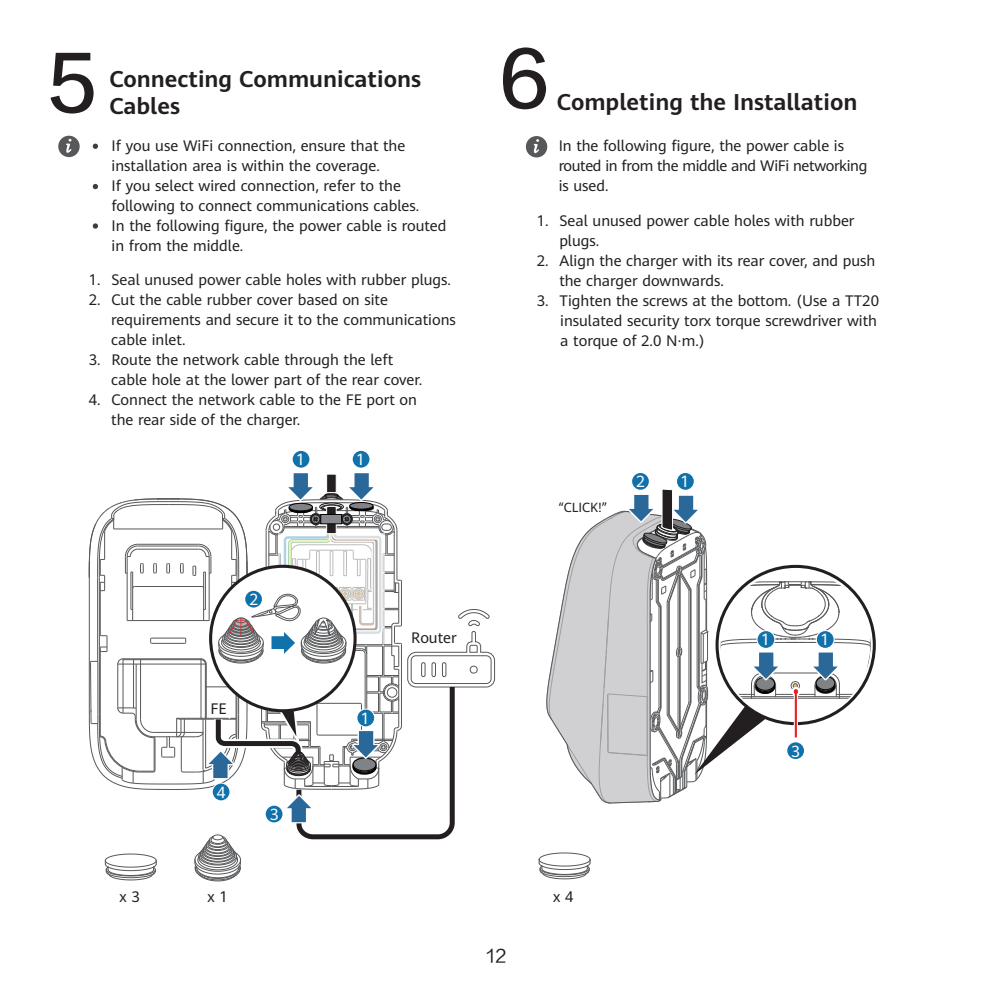
<style>
.page{position:relative;width:993px;height:993px;background:#fff}
.page>*{position:absolute;margin:0;border:0;box-sizing:border-box;transform-origin:0 0}
.t1{font:75px "FZLTZHJW GB1 0";color:#231f20}
.t2{font:700 22.5px "Huawei Sans";color:#231f20}
.t3{font:17.5px "FZLTHJW GB1 0";color:#231f20}
.t4{font:15.75px "Huawei Sans";color:#fff}
.t5{font:15px/20px "Huawei Sans";color:#231f20}
.t6{font:15px/20px "Huawei Sans";letter-spacing:-.02em;color:#231f20}
.t7{font:13px "Huawei Sans";color:#231f20}
</style>
<div class="page">
<svg style="left:58px;top:136px;width:22px;height:21px"></svg>
<svg style="left:525px;top:136px;width:22px;height:21px"></svg>
<svg style="left:93px;top:143px;width:5px;height:6px"></svg>
<svg style="left:93px;top:184px;width:5px;height:5px"></svg>
<svg style="left:93px;top:223px;width:5px;height:5px"></svg>
<svg style="left:291px;top:449px;width:19px;height:19px"></svg>
<div style="left:292px;top:451px;width:17px;height:16px;background:#1171aa;border-radius:50%"></div>
<svg style="left:351px;top:449px;width:19px;height:19px"></svg>
<div style="left:352px;top:451px;width:17px;height:16px;background:#1171aa;border-radius:50%"></div>
<svg style="left:675px;top:472px;width:19px;height:18px"></svg>
<div style="left:676px;top:473px;width:17px;height:16px;background:#1171aa;border-radius:50%"></div>
<svg style="left:538px;top:852px;width:52px;height:27px"></svg>
<svg style="left:89px;top:473px;width:406px;height:408px"></svg>
<svg style="left:546px;top:488px;width:324px;height:315px"></svg>
<svg style="left:356px;top:708px;width:19px;height:19px"></svg>
<div style="left:357px;top:709px;width:17px;height:17px;background:#1171aa;border-radius:50%"></div>
<svg style="left:244px;top:589px;width:19px;height:19px"></svg>
<div style="left:245px;top:590px;width:17px;height:17px;background:#1171aa;border-radius:50%"></div>
<svg style="left:631px;top:472px;width:18px;height:18px"></svg>
<div style="left:632px;top:473px;width:16px;height:16px;background:#1171aa;border-radius:50%"></div>
<svg style="left:212px;top:782px;width:18px;height:19px"></svg>
<div style="left:213px;top:783px;width:16px;height:17px;background:#1171aa;border-radius:50%"></div>
<svg style="left:756px;top:630px;width:19px;height:18px"></svg>
<div style="left:757px;top:631px;width:17px;height:16px;background:#1171aa;border-radius:50%"></div>
<svg style="left:815px;top:630px;width:19px;height:18px"></svg>
<div style="left:816px;top:631px;width:17px;height:16px;background:#1171aa;border-radius:50%"></div>
<h1 class="t1" style="left:47px;top:42px;width:51px">5</h1>
<h2 class="t2" style="left:109px;top:70px;width:313px">Connecting Communications</h2>
<h2 class="t2" style="left:109px;top:97px;width:72px">Cables</h2>
<p class="t5" style="left:112px;top:136px;width:336px">If you use WiFi connection, ensure that the installation area is within the coverage.<br>If you select wired connection, refer to the following to connect communications cables.<br>In the following figure, the power cable is routed in from the middle.</p>
<p class="t5" style="left:89px;top:270px;width:364px">1. Seal unused power cable holes with rubber plugs.</p>
<p class="t5" style="left:111px;top:290px;width:346px;text-indent:-22px">2. Cut the cable rubber cover based on site requirements and secure it to the communications cable inlet.</p>
<p class="t5" style="left:111px;top:350px;width:312px;text-indent:-22px">3. Route the network cable through the left cable hole at the lower part of the rear cover.</p>
<p class="t5" style="left:111px;top:390px;width:307px;text-indent:-22px">4. Connect the network cable to the FE port on the rear side of the charger.</p>
<p class="t4" style="left:296px;top:452px;width:10px">1</p>
<p class="t4" style="left:356px;top:452px;width:10px">1</p>
<p class="t4" style="left:249px;top:591px;width:10px">2</p>
<p class="t5" style="left:210px;top:698px;width:18px">FE</p>
<p class="t4" style="left:216px;top:784px;width:10px">4</p>
<p class="t4" style="left:269px;top:806px;width:10px">3</p>
<p class="t4" style="left:361px;top:710px;width:10px">1</p>
<p class="t5" style="left:411px;top:628px;width:47px">Router</p>
<h1 class="t1" style="left:499px;top:38px;width:51px">6</h1>
<h2 class="t2" style="left:556px;top:92px;width:302px">Completing the Installation</h2>
<p class="t6" style="left:558px;top:135px;width:310px">In the following figure, the power cable is routed in from the middle and WiFi networking is used.</p>
<p class="t5" style="left:559px;top:211px;width:296px;text-indent:-22px">1. Seal unused power cable holes with rubber plugs.</p>
<p class="t5" style="left:559px;top:251px;width:317px;text-indent:-22px">2. Align the charger with its rear cover, and push the charger downwards.</p>
<p class="t5" style="left:560px;top:291px;width:320px;text-indent:-23px">3. Tighten the screws at the bottom. (Use a TT20 insulated security torx torque screwdriver with a torque of 2.0 N·m.)</p>
<p class="t7" style="left:558px;top:501px;width:50px">“CLICK!”</p>
<p class="t4" style="left:636px;top:474px;width:10px">2</p>
<p class="t4" style="left:680px;top:474px;width:10px">1</p>
<p class="t4" style="left:760px;top:632px;width:10px">1</p>
<p class="t4" style="left:820px;top:632px;width:10px">1</p>
<p class="t4" style="left:791px;top:743px;width:10px">3</p>
<p class="t5" style="left:119px;top:887px;width:22px">x 3</p>
<p class="t5" style="left:207px;top:887px;width:22px">x 1</p>
<p class="t5" style="left:553px;top:887px;width:22px">x 4</p>
<p class="t3" style="left:486px;top:946px;width:21px">12</p>
</div>
